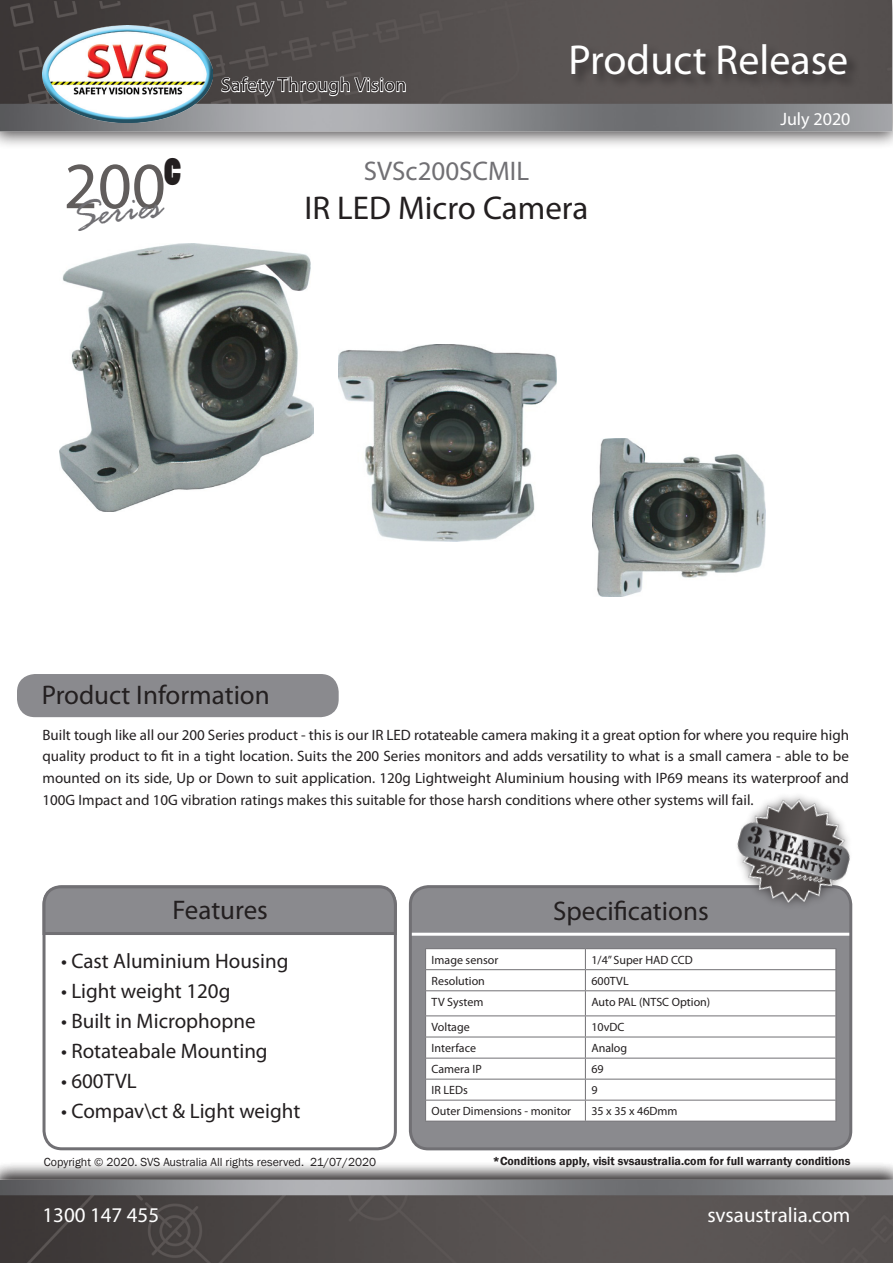
<style>
.page{position:relative;width:893px;height:1263px;background:#fff}
.page>*{position:absolute;margin:0;border:0;box-sizing:border-box;transform-origin:0 0}
.t1{font:66.3px "Myriad Pro";color:#615d5c}
.t2{font:42px "Myriad Pro";color:#fff}
.t3{font:italic 40.8px "Rage";color:#717074}
.t4{font:36px "Poplar Std";color:#231f20}
.t5{font:33px "Myriad Pro";color:#231f20}
.t6{font:27px "Myriad Pro";color:#231f20}
.t7{font:27px "Myriad Pro";color:#717074}
.t8{font:21px "Myriad Pro";color:#231f20}
.t9{font:21px "Myriad Pro";color:#fff}
.t10{font:19.5px "Myriad Pro";letter-spacing:.025em;color:#231f20}
.t11{font:18px "Myriad Pro";color:#fff}
.t12{font:15px/21.6px "Myriad Pro";color:#231f20;text-align:justify}
.t13{font:12px "Myriad Pro";color:#231f20}
.t14{font:600 12px "Franklin Gothic";color:#231f20}
.t15{font:12px "Franklin Gothic";color:#231f20}
</style>
<div class="page">
<div style="left:0;top:0;width:893px;height:149px;background:#231f20;opacity:.75"></div>
<img style="left:0;top:0;width:892px;height:134px">
<img style="left:43px;top:26px;width:170px;height:96px">
<div style="left:570px;top:43px;width:290px;height:46px;background:#524d4c"></div>
<svg style="left:220px;top:42px;width:187px;height:107px;background:#878586"></svg>
<div style="left:0;top:1161px;width:893px;height:102px;background:#231f20;opacity:.75"></div>
<div style="left:43px;top:885px;width:354px;height:265px;border:3px solid #717074;border-radius:18px"></div>
<svg style="left:42px;top:885px;width:355px;height:51px;background:#8a8a8d"></svg>
<div style="left:410px;top:887px;width:441px;height:262px;background:#8a8a8e;border-radius:18px"></div>
<div style="left:409px;top:885px;width:443px;height:265px;border:3px solid #717074;border-radius:18px"></div>
<hr style="left:412px;top:933px;width:437px;height:3px;background:#fff">
<svg style="left:426px;top:949px;width:409px;height:172px;background:#fcfcfc"></svg>
<hr style="left:425px;top:948px;width:160px;height:1px;background:#717074">
<hr style="left:585px;top:948px;width:251px;height:1px;background:#717074">
<hr style="left:425px;top:969px;width:160px;height:1px;background:#717074">
<hr style="left:585px;top:969px;width:251px;height:1px;background:#717074">
<hr style="left:425px;top:990px;width:160px;height:1px;background:#717074">
<hr style="left:585px;top:990px;width:251px;height:1px;background:#717074">
<hr style="left:425px;top:1015px;width:160px;height:1px;background:#717074">
<hr style="left:585px;top:1015px;width:251px;height:1px;background:#717074">
<hr style="left:425px;top:1037px;width:160px;height:1px;background:#717074">
<hr style="left:585px;top:1037px;width:251px;height:1px;background:#717074">
<hr style="left:425px;top:1058px;width:160px;height:1px;background:#717074">
<hr style="left:585px;top:1058px;width:251px;height:1px;background:#717074">
<hr style="left:425px;top:1079px;width:160px;height:1px;background:#717074">
<hr style="left:585px;top:1079px;width:251px;height:1px;background:#717074">
<hr style="left:425px;top:1100px;width:160px;height:1px;background:#717074">
<svg style="left:425px;top:949px;width:1px;height:172px"></svg>
<hr style="left:585px;top:1100px;width:251px;height:1px;background:#717074">
<svg style="left:585px;top:949px;width:1px;height:172px"></svg>
<svg style="left:835px;top:949px;width:1px;height:172px"></svg>
<hr style="left:425px;top:1121px;width:160px;height:1px;background:#717074">
<hr style="left:585px;top:1121px;width:251px;height:1px;background:#717074">
<div style="left:17px;top:674px;width:322px;height:43px;background:#8a8a8e;border-radius:18px"></div>
<img style="left:60px;top:243px;width:253px;height:268px">
<img style="left:714px;top:796px;width:139px;height:136px">
<img style="left:339px;top:344px;width:218px;height:198px">
<img style="left:592px;top:439px;width:174px;height:157px">
<p class="t4" style="left:164px;top:152px;width:19px">C</p>
<p class="t1" style="left:64px;top:145px;width:104px">200</p>
<p class="t3" style="left:69px;top:196px;width:92px;rotate:-8deg">Series</p>
<p class="t10" style="left:221px;top:73px;width:187px">Safety Through Vision</p>
<p class="t2" style="left:569px;top:34px;width:281px">Product Release</p>
<p class="t11" style="left:780px;top:108px;width:72px">July 2020</p>
<p class="t7" style="left:364px;top:154px;width:167px">SVSc200SCMIL</p>
<p class="t5" style="left:305px;top:188px;width:285px">IR LED Micro Camera</p>
<p class="t6" style="left:42px;top:679px;width:230px">Product Information</p>
<p class="t12" style="left:43px;top:724px;width:808px">Built tough like all our 200 Series product - this is our IR LED rotateable camera making it a great option for where you require high quality product to fit in a tight location. Suits the 200 Series monitors and adds versatility to what is a small camera - able to be mounted on its side, Up or Down to suit application. 120g Lightweight Aluminium housing with IP69 means its waterproof and 100G Impact and 10G vibration ratings makes this suitable for those harsh conditions where other systems will fail.</p>
<p class="t6" style="left:173px;top:894px;width:97px">Features</p>
<p class="t6" style="left:553px;top:894px;width:157px">Specifications</p>
<p class="t13" style="left:432px;top:952px;width:68px">Image sensor</p>
<p class="t13" style="left:591px;top:952px;width:103px">1/4” Super HAD CCD</p>
<p class="t13" style="left:432px;top:973px;width:55px">Resolution</p>
<p class="t13" style="left:591px;top:973px;width:39px">600TVL</p>
<p class="t13" style="left:432px;top:994px;width:53px">TV System</p>
<p class="t13" style="left:591px;top:994px;width:120px">Auto PAL (NTSC Option)</p>
<p class="t13" style="left:432px;top:1019px;width:40px">Voltage</p>
<p class="t13" style="left:591px;top:1019px;width:35px">10vDC</p>
<p class="t13" style="left:432px;top:1041px;width:46px">Interface</p>
<p class="t13" style="left:591px;top:1041px;width:37px">Analog</p>
<p class="t13" style="left:432px;top:1062px;width:52px">Camera IP</p>
<p class="t13" style="left:591px;top:1062px;width:14px">69</p>
<p class="t13" style="left:432px;top:1083px;width:38px">IR LEDs</p>
<p class="t13" style="left:591px;top:1083px;width:8px">9</p>
<p class="t13" style="left:432px;top:1104px;width:141px">Outer Dimensions - monitor</p>
<p class="t13" style="left:591px;top:1104px;width:88px">35 x 35 x 46Dmm</p>
<p class="t8" style="left:61px;top:948px;width:229px">• Cast Aluminium Housing</p>
<p class="t8" style="left:61px;top:978px;width:171px">• Light weight 120g</p>
<p class="t8" style="left:61px;top:1008px;width:196px">• Built in Microphopne</p>
<p class="t8" style="left:61px;top:1038px;width:208px">• Rotateabale Mounting</p>
<p class="t8" style="left:61px;top:1068px;width:77px">• 600TVL</p>
<p class="t8" style="left:61px;top:1098px;width:241px">• Compav\ct &amp; Light weight</p>
<p class="t15" style="left:44px;top:1155px;width:334px">Copyright © 2020. SVS Australia All rights reserved. 21/07/2020</p>
<p class="t14" style="left:493px;top:1154px;width:359px">*Conditions apply, visit svsaustralia.com for full warranty conditions</p>
<p class="t9" style="left:43px;top:1201px;width:118px">1300 147 455</p>
<p class="t9" style="left:707px;top:1201px;width:145px">svsaustralia.com</p>
</div>
